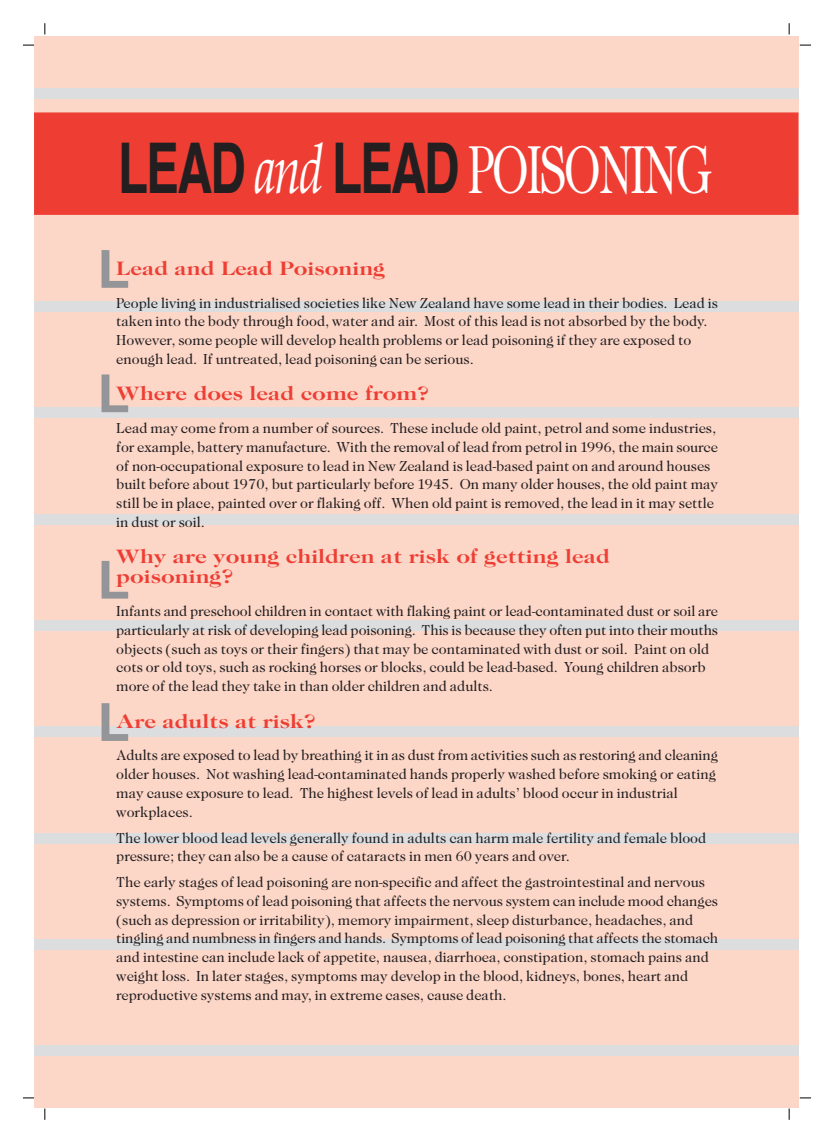
<style>
.page{position:relative;width:834px;height:1143px;background:#fff}
.page>*{position:absolute;margin:0;border:0;box-sizing:border-box;transform-origin:0 0}
.t1{font:70px "Caslon";letter-spacing:-.04em;color:#fff;scale:.7 1}
.t2{font:20px/20px "Caslon Bld";color:#ee3e34;scale:1.2 1}
.t3{font:15px/18.8px "Caslon";color:#231f20}
.s1{font-family:"Helvetica";font-weight:700;color:#231f20}
.s2{font-family:"Palatino";font-style:italic}
</style>
<div class="page">
<div style="left:34px;top:36px;width:765px;height:1071px;background:#fcd6c7"></div>
<div style="left:34px;top:88px;width:764px;height:11px;background:#dcdddf"></div>
<div style="left:34px;top:301px;width:764px;height:11px;background:#dcdddf"></div>
<div style="left:34px;top:407px;width:764px;height:11px;background:#dcdddf"></div>
<div style="left:34px;top:514px;width:764px;height:10px;background:#dcdddf"></div>
<div style="left:34px;top:620px;width:764px;height:11px;background:#dcdddf"></div>
<div style="left:34px;top:726px;width:764px;height:11px;background:#dcdddf"></div>
<div style="left:34px;top:832px;width:764px;height:11px;background:#dcdddf"></div>
<div style="left:34px;top:939px;width:764px;height:10px;background:#dcdddf"></div>
<div style="left:34px;top:1045px;width:764px;height:11px;background:#dcdddf"></div>
<div style="left:34px;top:112px;width:764px;height:103px;background:#ee3e34;border:1px solid #ee3e34"></div>
<svg style="left:102px;top:250px;width:26px;height:38px"></svg>
<svg style="left:102px;top:374px;width:26px;height:38px"></svg>
<svg style="left:102px;top:561px;width:26px;height:37px"></svg>
<svg style="left:102px;top:703px;width:26px;height:38px"></svg>
<h1 class="t1" style="left:118px;top:143px;width:850px"><span class="s1">LEAD</span> <span class="s2">and</span> <span class="s1">LEAD</span> POISONING</h1>
<h2 class="t2" style="left:116px;top:259px;width:226px">Lead and Lead Poisoning</h2>
<p class="t3" style="left:116px;top:294px;width:603px">People living in industrialised societies like New Zealand have some lead in their bodies. Lead is taken into the body through food, water and air. Most of this lead is not absorbed by the body.<br>However, some people will develop health problems or lead poisoning if they are exposed to enough lead. If untreated, lead poisoning can be serious.</p>
<h2 class="t2" style="left:116px;top:385px;width:262px">Where does lead come from?</h2>
<p class="t3" style="left:116px;top:420px;width:603px">Lead may come from a number of sources. These include old paint, petrol and some industries, for example, battery manufacture. With the removal of lead from petrol in 1996, the main source of non-occupational exposure to lead in New Zealand is lead-based paint on and around houses built before about 1970, but particularly before 1945. On many older houses, the old paint may still be in place, painted over or flaking off. When old paint is removed, the lead in it may settle in dust or soil.</p>
<h2 class="t2" style="left:116px;top:548px;width:413px">Why are young children at risk of getting lead poisoning?</h2>
<p class="t3" style="left:116px;top:603px;width:603px">Infants and preschool children in contact with flaking paint or lead-contaminated dust or soil are particularly at risk of developing lead poisoning. This is because they often put into their mouths objects (such as toys or their fingers) that may be contaminated with dust or soil. Paint on old cots or old toys, such as rocking horses or blocks, could be lead-based. Young children absorb more of the lead they take in than older children and adults.</p>
<h2 class="t2" style="left:116px;top:712px;width:168px">Are adults at risk?</h2>
<p class="t3" style="left:116px;top:747px;width:603px">Adults are exposed to lead by breathing it in as dust from activities such as restoring and cleaning older houses. Not washing lead-contaminated hands properly washed before smoking or eating may cause exposure to lead. The highest levels of lead in adults’ blood occur in industrial workplaces.</p>
<p class="t3" style="left:116px;top:829px;width:591px">The lower blood lead levels generally found in adults can harm male fertility and female blood pressure; they can also be a cause of cataracts in men 60 years and over.</p>
<p class="t3" style="left:116px;top:873px;width:603px">The early stages of lead poisoning are non-specific and affect the gastrointestinal and nervous systems. Symptoms of lead poisoning that affects the nervous system can include mood changes (such as depression or irritability), memory impairment, sleep disturbance, headaches, and tingling and numbness in fingers and hands. Symptoms of lead poisoning that affects the stomach and intestine can include lack of appetite, nausea, diarrhoea, constipation, stomach pains and weight loss. In later stages, symptoms may develop in the blood, kidneys, bones, heart and reproductive systems and may, in extreme cases, cause death.</p>
</div>
